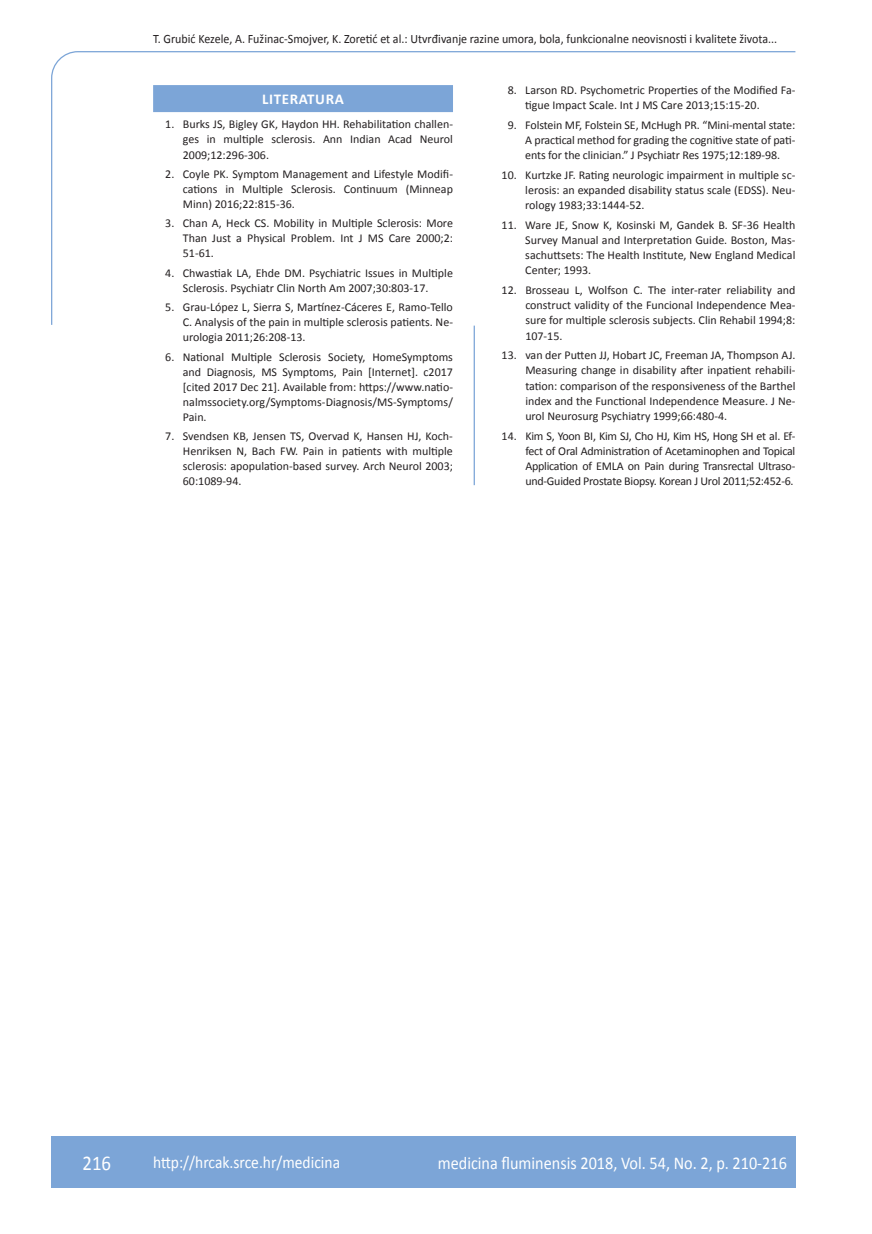
<style>
.page{position:relative;width:872px;height:1234px;background:#fff}
.page>*{position:absolute;margin:0;border:0;box-sizing:border-box;transform-origin:0 0}
.t1{font:21px "Calibri";color:#fff;scale:.9 1}
.t2{font:18px "Calibri";color:#fff;scale:.9 1}
.t3{font:17.25px "Calibri";color:#fff;scale:.9 1}
.t4{font:700 15px "Calibri";letter-spacing:.04em;color:#fff}
.t5{font:12.75px "Calibri";color:#231f20;scale:.94 1}
.t6{font:12px/15.1px "Calibri";color:#231f20;text-align:justify}
</style>
<div class="page">
<svg style="left:51px;top:51px;width:745px;height:274px"></svg>
<hr style="left:473px;top:325px;width:2px;height:160px;background:#7ca5d7">
<div style="left:51px;top:1135px;width:744px;height:51px;background:#7ca5d7"></div>
<div style="left:153px;top:85px;width:300px;height:27px;background:#7ca5d7"></div>
<p class="t5" style="left:153px;top:30px;width:665px">T. Grubić Kezele, A. Fužinac-Smojver, K. Zoretić et al.: Utvrđivanje razine umora, bola, funkcionalne neovisnosti i kvalitete života...</p>
<p class="t4" style="left:262px;top:90px;width:83px">LITERATURA</p>
<p class="t6" style="left:183px;top:116px;width:272px;text-indent:-18px">1. Burks JS, Bigley GK, Haydon HH. Rehabilitation challen&shy;ges in multiple sclerosis. Ann Indian Acad Neurol 2009;12:296-306.</p>
<p class="t6" style="left:183px;top:166px;width:272px;text-indent:-18px">2. Coyle PK. Symptom Management and Lifestyle Modifi&shy;cations in Multiple Sclerosis. Continuum (Minneap Minn) 2016;22:815-36.</p>
<p class="t6" style="left:183px;top:215px;width:272px;text-indent:-18px">3. Chan A, Heck CS. Mobility in Multiple Sclerosis: More Than Just a Physical Problem. Int J MS Care 2000;2:<br>51-61.</p>
<p class="t6" style="left:165px;top:264px;width:289px;text-align:center">4. Chwastiak LA, Ehde DM. Psychiatric Issues in Multiple<br>Sclerosis. Psychiatr Clin North Am 2007;30:803-17.</p>
<p class="t6" style="left:183px;top:299px;width:272px;text-indent:-18px">5. Grau-López L, Sierra S, Martínez-Cáceres E, Ramo-Tello C. Analysis of the pain in multiple sclerosis patients. Ne&shy;urologia 2011;26:208-13.</p>
<p class="t6" style="left:183px;top:348px;width:272px;text-indent:-18px">6. National Multiple Sclerosis Society, HomeSymptoms and Diagnosis, MS Symptoms, Pain [Internet]. c2017 [cited 2017 Dec 21]. Available from: https://www.natio&shy;nalmssociety.org/Symptoms-Diagnosis/MS-Symptoms/ Pain.</p>
<p class="t6" style="left:183px;top:428px;width:271px;text-indent:-18px">7. Svendsen KB, Jensen TS, Overvad K, Hansen HJ, Koch-Henriksen N, Bach FW. Pain in patients with multiple sclerosis: apopulation-based survey. Arch Neurol 2003; 60:1089-94.</p>
<p class="t6" style="left:525px;top:82px;width:272px;text-indent:-18px">8. Larson RD. Psychometric Properties of the Modified Fa&shy;tigue Impact Scale. Int J MS Care 2013;15:15-20.</p>
<p class="t6" style="left:525px;top:117px;width:271px;text-indent:-18px">9. Folstein MF, Folstein SE, McHugh PR. “Mini-mental state:<br>A practical method for grading the cognitive state of pati&shy;ents for the clinician.” J Psychiatr Res 1975;12:189-98.</p>
<p class="t6" style="left:525px;top:167px;width:272px;text-indent:-24px">10. Kurtzke JF. Rating neurologic impairment in multiple sc&shy;lerosis: an expanded disability status scale (EDSS). Neu&shy;rology 1983;33:1444-52.</p>
<p class="t6" style="left:525px;top:217px;width:271px;text-indent:-24px">11. Ware JE, Snow K, Kosinski M, Gandek B. SF-36 Health Survey Manual and Interpretation Guide. Boston, Mas&shy;sachuttsets: The Health Institute, New England Medical Center; 1993.</p>
<p class="t6" style="left:525px;top:282px;width:272px;text-indent:-24px">12. Brosseau L, Wolfson C. The inter-rater reliability and construct validity of the Funcional Independence Mea&shy;sure for multiple sclerosis subjects. Clin Rehabil 1994;8:<br>107-15.</p>
<p class="t6" style="left:525px;top:347px;width:271px;text-indent:-24px">13. van der Putten JJ, Hobart JC, Freeman JA, Thompson AJ.<br>Measuring change in disability after inpatient rehabili&shy;tation: comparison of the responsiveness of the Barthel index and the Functional Independence Measure. J Ne&shy;urol Neurosurg Psychiatry 1999;66:480-4.</p>
<p class="t6" style="left:525px;top:427px;width:271px;text-indent:-24px">14. Kim S, Yoon BI, Kim SJ, Cho HJ, Kim HS, Hong SH et al. Ef&shy;fect of Oral Administration of Acetaminophen and Topical Application of EMLA on Pain during Transrectal Ultraso&shy;und-Guided Prostate Biopsy. Korean J Urol 2011;52:452-6.</p>
<h1 class="t1" style="left:82px;top:1149px;width:33px">216</h1>
<h3 class="t3" style="left:153px;top:1150px;width:209px">http://hrcak.srce.hr/medicina</h3>
<h2 class="t2" style="left:438px;top:1151px;width:389px">medicina fluminensis 2018, Vol. 54, No. 2, p. 210-216</h2>
</div>
